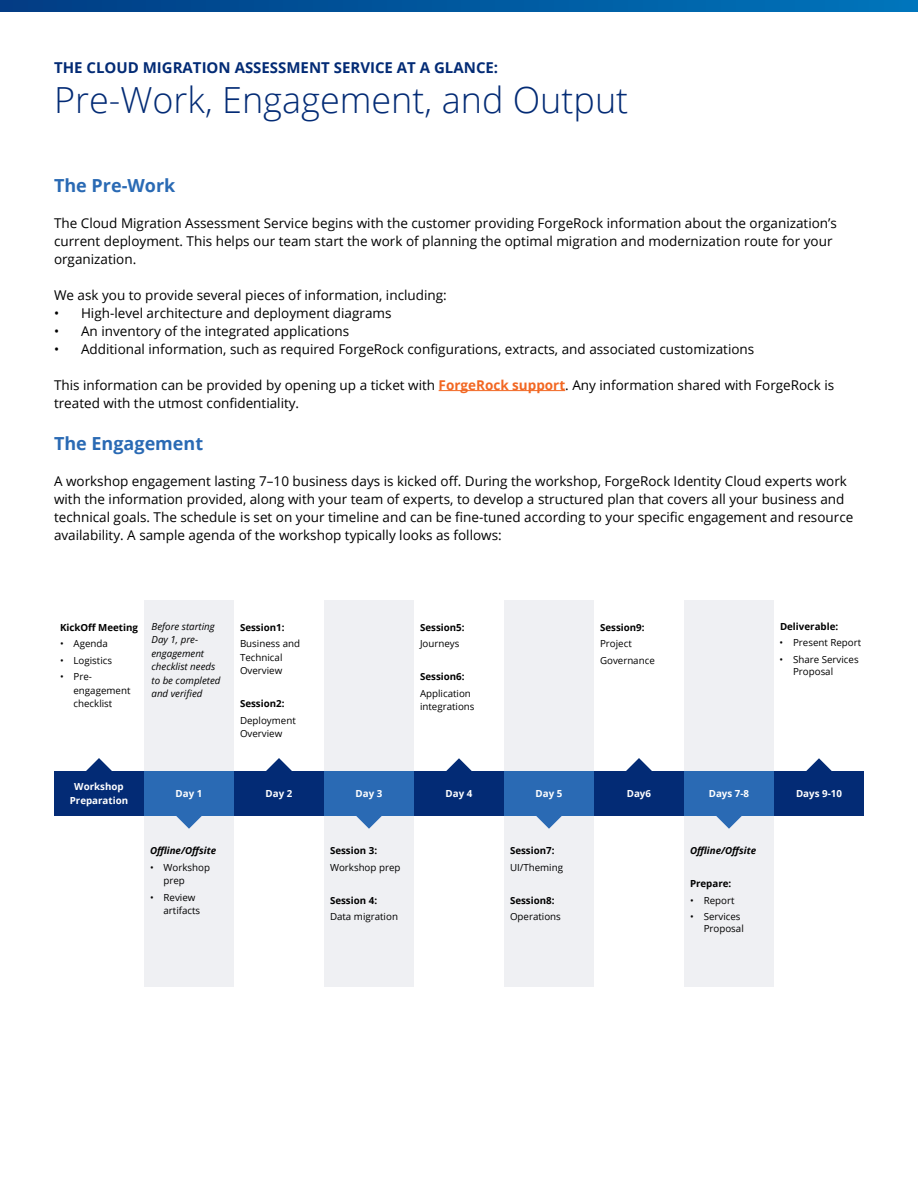
<style>
.page{position:relative;width:918px;height:1188px;background:#fff}
.page>*{position:absolute;margin:0;border:0;box-sizing:border-box;transform-origin:0 0}
.t1{font:300 36px "Open Sans";color:#032b75}
.t2{font:700 18px "Open Sans";color:#2a6ab4}
.t3{font:700 15px "Open Sans";color:#032b75}
.t4{font:13.5px/18px "Open Sans";color:#000}
.t5{font:13.5px "Open Sans";color:#000}
.t6{font:9.75px/13.5px "Open Sans";color:#000}
.t7{font:700 9.75px "Open Sans";color:#000}
.t8{font:italic 9.75px/13.5px "Open Sans";color:#000}
.t9{font:700 9.75px/13.5px "Open Sans";color:#fff;text-align:center}
.t10{font:9.75px/11.7px "Open Sans";color:#000}
.t11{font:italic 700 9.75px "Open Sans";color:#000}
.s1{font-style:inherit}
.s2{font-weight:700;color:#f26722}
</style>
<div class="page">
<svg style="left:0;top:0;width:918px;height:12px;background:#00589e"></svg>
<hr style="left:439px;top:390px;width:126px;height:1px;background:#f26722">
<div style="left:324px;top:600px;width:90px;height:171px;background:#eff0f3"></div>
<div style="left:324px;top:816px;width:90px;height:171px;background:#eff0f3"></div>
<div style="left:504px;top:600px;width:90px;height:171px;background:#eff0f3"></div>
<div style="left:504px;top:816px;width:90px;height:171px;background:#eff0f3"></div>
<div style="left:684px;top:600px;width:90px;height:171px;background:#eff0f3"></div>
<div style="left:684px;top:816px;width:90px;height:171px;background:#eff0f3"></div>
<div style="left:144px;top:600px;width:90px;height:171px;background:#eff0f3"></div>
<div style="left:144px;top:816px;width:90px;height:171px;background:#eff0f3"></div>
<div style="left:54px;top:771px;width:90px;height:45px;background:#032b75"></div>
<div style="left:144px;top:771px;width:90px;height:45px;background:#2a6ab4"></div>
<div style="left:234px;top:771px;width:90px;height:45px;background:#032b75"></div>
<div style="left:324px;top:771px;width:90px;height:45px;background:#2a6ab4"></div>
<div style="left:414px;top:771px;width:90px;height:45px;background:#032b75"></div>
<div style="left:504px;top:771px;width:90px;height:45px;background:#2a6ab4"></div>
<div style="left:594px;top:771px;width:90px;height:45px;background:#032b75"></div>
<div style="left:684px;top:771px;width:90px;height:45px;background:#2a6ab4"></div>
<div style="left:774px;top:771px;width:90px;height:45px;background:#032b75"></div>
<svg style="left:266px;top:758px;width:26px;height:13px"></svg>
<svg style="left:86px;top:758px;width:26px;height:13px"></svg>
<svg style="left:446px;top:758px;width:26px;height:13px"></svg>
<svg style="left:626px;top:758px;width:26px;height:13px"></svg>
<svg style="left:806px;top:758px;width:26px;height:13px"></svg>
<svg style="left:716px;top:816px;width:26px;height:13px"></svg>
<svg style="left:536px;top:816px;width:26px;height:13px"></svg>
<svg style="left:356px;top:816px;width:26px;height:13px"></svg>
<svg style="left:176px;top:816px;width:26px;height:13px"></svg>
<p class="t3" style="left:54px;top:57px;width:446px">THE CLOUD MIGRATION ASSESSMENT SERVICE AT A GLANCE:</p>
<h1 class="t1" style="left:54px;top:75px;width:576px">Pre-Work, Engagement, and Output</h1>
<h2 class="t2" style="left:54px;top:172px;width:123px">The Pre-Work</h2>
<p class="t4" style="left:54px;top:213px;width:784px">The Cloud Migration Assessment Service begins with the customer providing ForgeRock information about the organization’s current deployment. This helps our team start the work of planning the optimal migration and modernization route for your organization.</p>
<p class="t4" style="left:54px;top:285px;width:394px">We ask you to provide several pieces of information, including:</p>
<p class="t4" style="left:54px;top:303px;width:339px">• <span class="s1">H</span>igh-level architecture <span class="s1">and deployment</span> diagram<span class="s1">s</span></p>
<p class="t5" style="left:54px;top:321px;width:297px"><span class="s1">•</span> An inventory of the integrated applications</p>
<p class="t4" style="left:54px;top:339px;width:702px">• Additional information, such as required ForgeRock configurations, extracts, and associated customizations</p>
<p class="t4" style="left:54px;top:375px;width:782px">This information can be provided by opening up a ticket with <span class="s2">ForgeRock support</span>. Any information shared with ForgeRock is treated with the utmost confidentiality.</p>
<h2 class="t2" style="left:54px;top:430px;width:151px">The Engagement</h2>
<p class="t4" style="left:54px;top:471px;width:801px">A workshop engagement lasting 7–10 business days is kicked off. During the workshop, ForgeRock Identity Cloud experts work with the information provided, along with your team of experts, to develop a structured plan that covers all your business and technical goals. The schedule is set on your timeline and can be fine-tuned according to your specific engagement and resource availability. A sample agenda of the workshop typically looks as follows:</p>
<p class="t7" style="left:60px;top:620px;width:80px">KickOff Meeting</p>
<p class="t6" style="left:60px;top:636px;width:49px">• Agenda</p>
<p class="t6" style="left:60px;top:653px;width:54px">• Logistics</p>
<p class="t6" style="left:74px;top:669px;width:58px;text-indent:-14px">• Pre&shy;engagement checklist</p>
<p class="t8" style="left:152px;top:619px;width:70px">Before starting<br>Day 1, pre&shy;engagement checklist needs to be completed and verified</p>
<p class="t7" style="left:240px;top:620px;width:46px">Session1:</p>
<p class="t6" style="left:240px;top:636px;width:62px">Business and<br>Technical<br>Overview</p>
<p class="t7" style="left:240px;top:697px;width:46px">Session2:</p>
<p class="t6" style="left:240px;top:713px;width:57px">Deployment<br>Overview</p>
<p class="t7" style="left:420px;top:620px;width:46px">Session5:</p>
<p class="t6" style="left:420px;top:636px;width:41px">Journeys</p>
<p class="t7" style="left:420px;top:670px;width:46px">Session6:</p>
<p class="t6" style="left:420px;top:686px;width:56px">Application integrations</p>
<p class="t7" style="left:600px;top:620px;width:46px">Session9:</p>
<p class="t6" style="left:600px;top:635px;width:56px;line-height:16.5px">Project<br>Governance</p>
<p class="t7" style="left:780px;top:620px;width:60px">Deliverable:</p>
<p class="t6" style="left:780px;top:636px;width:83px">• Present Report</p>
<p class="t10" style="left:793px;top:653px;width:67px;text-indent:-14px"><span class="s1">• Share S</span>ervices<br>Proposal</p>
<p class="t9" style="left:70px;top:780px;width:60px">Workshop<br>Preparation</p>
<p class="t9" style="left:176px;top:787px;width:28px">Day 1</p>
<p class="t9" style="left:266px;top:787px;width:28px">Day 2</p>
<p class="t9" style="left:356px;top:787px;width:28px">Day 3</p>
<p class="t9" style="left:446px;top:787px;width:28px">Day 4</p>
<p class="t9" style="left:536px;top:787px;width:28px">Day 5</p>
<p class="t9" style="left:627px;top:787px;width:26px">Day6</p>
<p class="t9" style="left:709px;top:787px;width:42px">Days 7-8</p>
<p class="t9" style="left:796px;top:787px;width:47px">Days 9-10</p>
<p class="t11" style="left:150px;top:844px;width:68px">Offline/Offsite</p>
<p class="t6" style="left:164px;top:860px;width:48px;text-indent:-14px">• Workshop prep</p>
<p class="t6" style="left:164px;top:890px;width:38px;text-indent:-14px">• Review artifacts</p>
<p class="t7" style="left:330px;top:844px;width:49px">Session 3:</p>
<p class="t6" style="left:330px;top:860px;width:72px">Workshop prep</p>
<p class="t7" style="left:330px;top:893px;width:49px">Session 4:</p>
<p class="t6" style="left:330px;top:909px;width:69px">Data migration</p>
<p class="t7" style="left:510px;top:844px;width:46px">Session7:</p>
<p class="t6" style="left:510px;top:860px;width:55px">UI/Theming</p>
<p class="t7" style="left:510px;top:893px;width:46px">Session8:</p>
<p class="t6" style="left:510px;top:909px;width:52px">Operations</p>
<p class="t11" style="left:690px;top:844px;width:68px">Offline/Offsite</p>
<p class="t7" style="left:690px;top:877px;width:43px">Prepare:</p>
<p class="t6" style="left:690px;top:893px;width:46px">• Report</p>
<p class="t10" style="left:704px;top:911px;width:42px;text-indent:-14px"><span class="s1">• S</span>ervices<br>Proposal</p>
</div>
